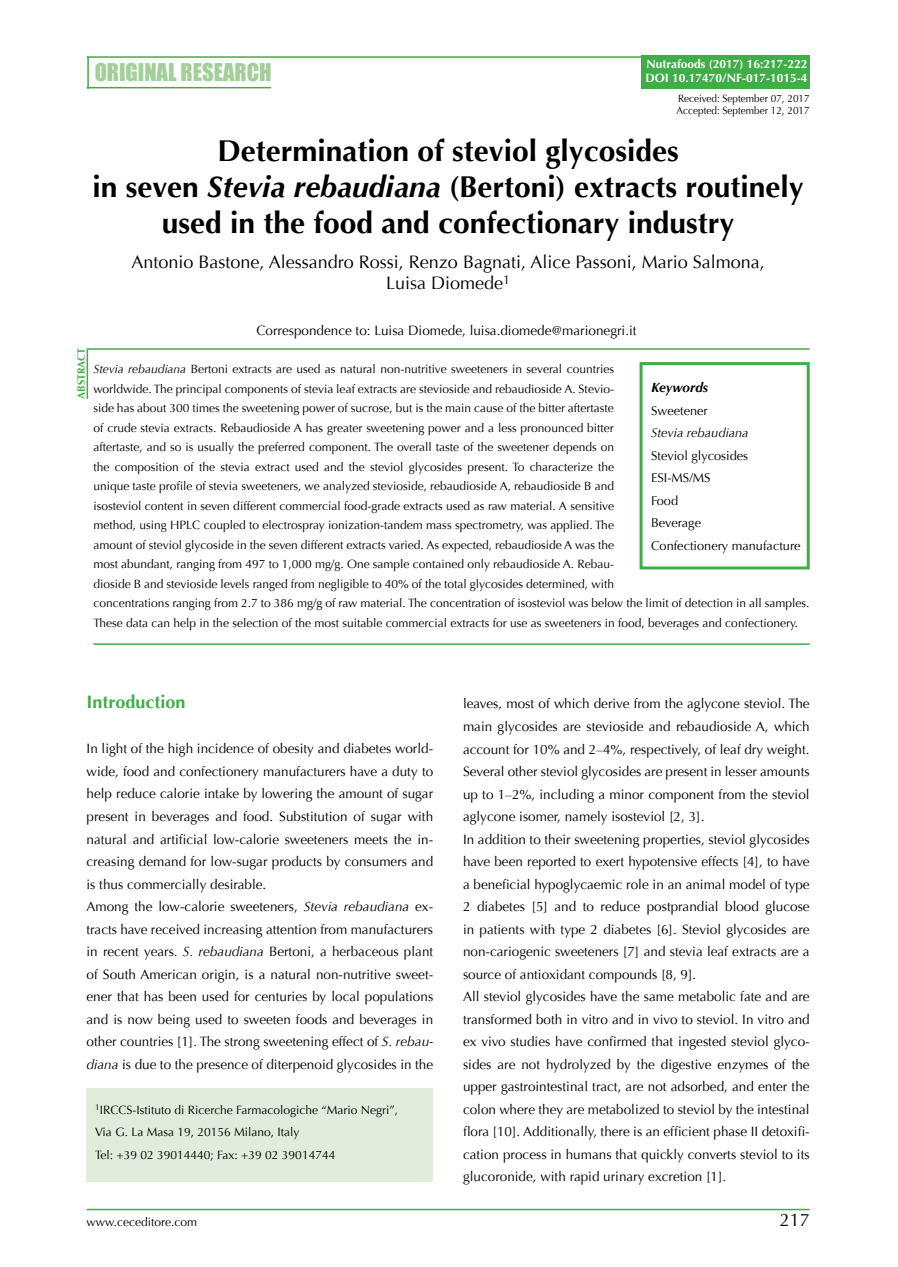
<style>
.page{position:relative;width:898px;height:1267px;background:#fff}
.page>*{position:absolute;margin:0;border:0;box-sizing:border-box;transform-origin:0 0}
.t1{font:700 30px/36px "Optima";color:#000;text-align:center}
.t2{font:22.5px "Impact";color:#a4ce9a}
.t3{font:18px/21.6px "Optima";color:#000;text-align:center}
.t4{font:700 18px "Optima";color:#41ad49}
.t5{font:13.5px/22.5px "Optima";color:#000}
.t6{font:italic 700 13.5px "Optima";color:#000}
.t7{font:12.75px/22.5px "Optima";color:#000}
.t8{font:italic 12.75px "Optima";color:#000}
.t9{font:12px/19.5px "Optima";color:#000}
.t10{font:700 12px/14.4px "Optima";color:#fff}
.t11{font:10.5px/12.6px "Optima";color:#000;scale:.95 1}
.t12{font:700 10.5px "Optima";color:#41ad49}
.s1{font-style:italic}
</style>
<div class="page">
<hr style="left:87px;top:56px;width:722px;height:2px;background:#41ad49">
<hr style="left:87px;top:1208px;width:722px;height:2px;background:#41ad49">
<hr style="left:87px;top:348px;width:722px;height:2px;background:#41ad49">
<hr style="left:87px;top:57px;width:2px;height:32px;background:#41ad49">
<hr style="left:87px;top:87px;width:184px;height:1px;background:#41ad49">
<hr style="left:87px;top:349px;width:1px;height:50px;background:#41ad49">
<div style="left:641px;top:56px;width:168px;height:33px;background:#41ad49"></div>
<hr style="left:93px;top:643px;width:716px;height:2px;background:#41ad49">
<div style="left:639px;top:362px;width:170px;height:207px;border:3px solid #41ad49"></div>
<div style="left:87px;top:1088px;width:346px;height:93px;background:#e1eddc"></div>
<h2 class="t2" style="left:95px;top:55px;width:178px">ORIGINAL RESEARCH</h2>
<p class="t10" style="left:645px;top:57px;width:164px">Nutrafoods (2017) 16:217-222<br>DOI 10.17470/NF-017-1015-4</p>
<p class="t11" style="left:676px;top:92px;width:142px">Received: September 07, 2017<br>Accepted: September 12, 2017</p>
<h1 class="t1" style="left:92px;top:133px;width:713px">Determination of steviol glycosides<br>in seven <span class="s1">Stevia rebaudiana</span> (Bertoni) extracts routinely used in the food and confectionary industry</h1>
<h3 class="t3" style="left:131px;top:251px;width:635px">Antonio Bastone, Alessandro Rossi, Renzo Bagnati, Alice Passoni, Mario Salmona,<br>Luisa Diomede<sup>1</sup></h3>
<p class="t12" style="left:75px;top:399px;width:52px;rotate:-90deg">Abstract</p>
<p class="t5" style="left:256px;top:319px;width:381px">Correspondence to: Luisa Diomede, luisa.diomede@marionegri.it</p>
<p class="t9" style="left:93px;top:359px;width:717px"><span class="s1">Stevia rebaudiana</span> Bertoni extracts are used as natural non-nutritive sweeteners in several countries<br>worldwide. The principal components of stevia leaf extracts are stevioside and rebaudioside A. Stevio-<br>side has about 300 times the sweetening power of sucrose, but is the main cause of the bitter aftertaste<br>of crude stevia extracts. Rebaudioside A has greater sweetening power and a less pronounced bitter<br>aftertaste, and so is usually the preferred component. The overall taste of the sweetener depends on<br>the composition of the stevia extract used and the steviol glycosides present. To characterize the<br>unique taste profile of stevia sweeteners, we analyzed stevioside, rebaudioside A, rebaudioside B and<br>isosteviol content in seven different commercial food-grade extracts used as raw material. A sensitive<br>method, using HPLC coupled to electrospray ionization-tandem mass spectrometry, was applied. The<br>amount of steviol glycoside in the seven different extracts varied. As expected, rebaudioside A was the<br>most abundant, ranging from 497 to 1,000 mg/g. One sample contained only rebaudioside A. Rebau-<br>dioside B and stevioside levels ranged from negligible to 40% of the total glycosides determined, with<br>concentrations ranging from 2.7 to 386 mg/g of raw material. The concentration of isosteviol was below the limit of detection in all samples.<br>These data can help in the selection of the most suitable commercial extracts for use as sweeteners in food, beverages and confectionery.</p>
<p class="t6" style="left:651px;top:379px;width:59px">Keywords</p>
<p class="t7" style="left:651px;top:399px;width:58px">Sweetener</p>
<p class="t8" style="left:651px;top:425px;width:99px">Stevia rebaudiana</p>
<p class="t7" style="left:651px;top:444px;width:151px">Steviol glycosides<br>ESI-MS/MS<br>Food<br>Beverage<br>Confectionery manufacture</p>
<h3 class="t4" style="left:87px;top:691px;width:101px">Introduction</h3>
<p class="t5" style="left:87px;top:737px;width:348px">In light of the high incidence of obesity and diabetes world&shy;wide, food and confectionery manufacturers have a duty to help reduce calorie intake by lowering the amount of sugar present in beverages and food. Substitution of sugar with natural and artificial low-calorie sweeteners meets the in&shy;creasing demand for low-sugar products by consumers and is thus commercially desirable.<br>Among the low-calorie sweeteners, <span class="s1">Stevia rebaudiana</span> ex&shy;tracts have received increasing attention from manufacturers in recent years. <span class="s1">S. rebaudiana</span> Bertoni, a herbaceous plant of South American origin, is a natural non-nutritive sweet&shy;ener that has been used for centuries by local populations and is now being used to sweeten foods and beverages in other countries [1]. The strong sweetening effect of <span class="s1">S. rebau&shy;diana</span> is due to the presence of diterpenoid glycosides in the</p>
<p class="t9" style="left:95px;top:1098px;width:304px;line-height:22.5px"><sup>1</sup>IRCCS-Istituto di Ricerche Farmacologiche “Mario Negri”,<br>Via G. La Masa 19, 20156 Milano, Italy<br>Tel: +39 02 39014440; Fax: +39 02 39014744</p>
<p class="t5" style="left:463px;top:692px;width:348px">leaves, most of which derive from the aglycone steviol. The main glycosides are stevioside and rebaudioside A, which account for 10% and 2–4%, respectively, of leaf dry weight.<br>Several other steviol glycosides are present in lesser amounts up to 1–2%, including a minor component from the steviol aglycone isomer, namely isosteviol [2, 3].<br>In addition to their sweetening properties, steviol glycosides have been reported to exert hypotensive effects [4], to have a beneficial hypoglycaemic role in an animal model of type 2 diabetes [5] and to reduce postprandial blood glucose in patients with type 2 diabetes [6]. Steviol glycosides are non-cariogenic sweeteners [7] and stevia leaf extracts are a source of antioxidant compounds [8, 9].<br>All steviol glycosides have the same metabolic fate and are transformed both in vitro and in vivo to steviol. In vitro and ex vivo studies have confirmed that ingested steviol glyco&shy;sides are not hydrolyzed by the digestive enzymes of the upper gastrointestinal tract, are not adsorbed, and enter the colon where they are metabolized to steviol by the intestinal flora [10]. Additionally, there is an efficient phase II detoxifi&shy;cation process in humans that quickly converts steviol to its glucoronide, with rapid urinary excretion [1].</p>
<p class="t9" style="left:87px;top:1212px;width:112px">www.ceceditore.com</p>
<h3 class="t3" style="left:779px;top:1209px;width:32px">217</h3>
</div>
